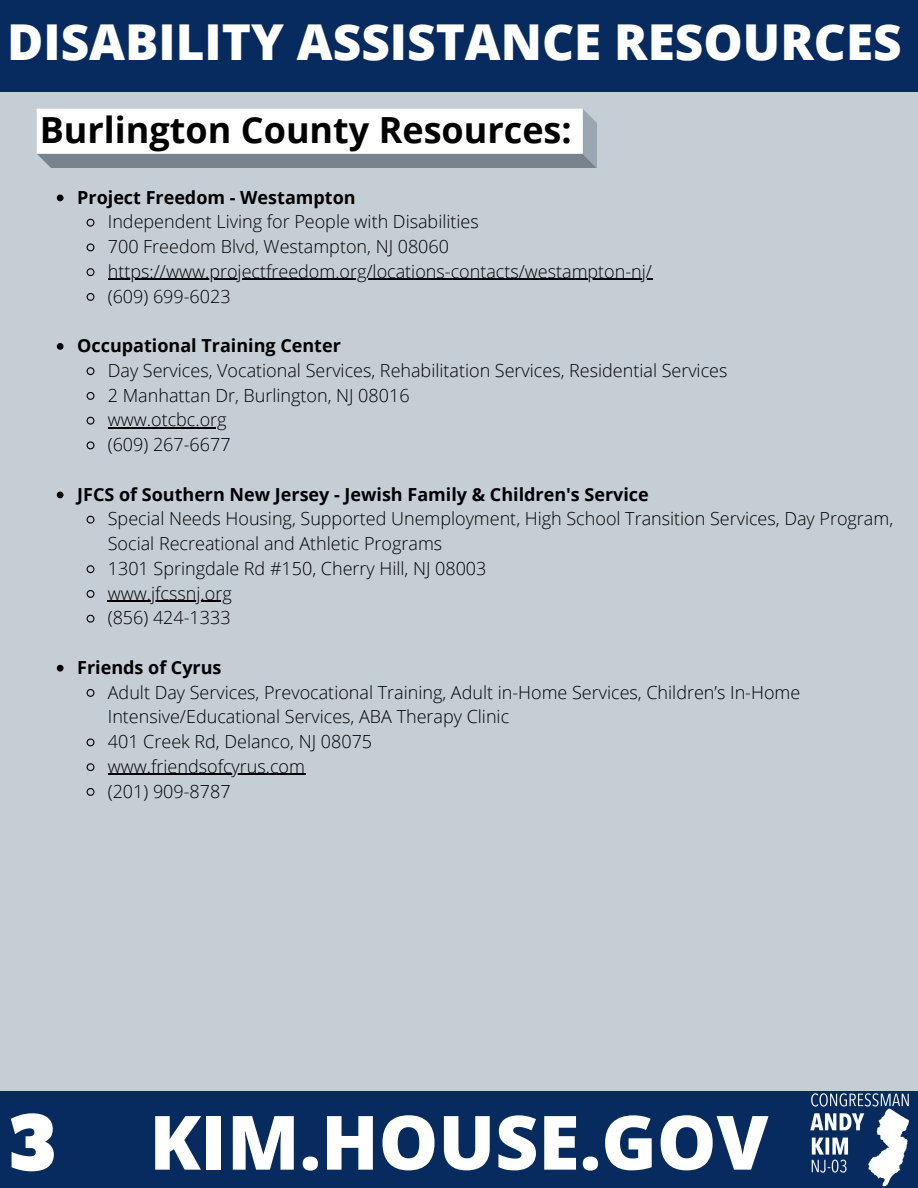
<style>
.page{position:relative;width:918px;height:1188px;background:#c4ced4}
.page>*{position:absolute;margin:0;border:0;box-sizing:border-box;transform-origin:0 0}
.t1{font:800 75px "Open Sans";color:#fff}
.t2{font:72px "Alfa Slab One";color:#fff}
.t3{font:800 49.5px "Open Sans";color:#fff}
.t4{font:700 36px "Open Sans";color:#000}
.t5{font:300 18px/24.8px "Open Sans";color:#000}
.t6{font:700 18px "Open Sans";color:#000}
</style>
<div class="page">
<div style="left:0;top:0;width:918px;height:92px;background:#072b5f"></div>
<div style="left:0;top:1091px;width:918px;height:97px;background:#072b5f"></div>
<img style="left:810px;top:1093px;width:99px;height:94px">
<svg style="left:37px;top:109px;width:560px;height:59px"></svg>
<svg style="left:57px;top:195px;width:7px;height:6px"></svg>
<svg style="left:86px;top:218px;width:9px;height:9px"></svg>
<svg style="left:86px;top:243px;width:9px;height:9px"></svg>
<svg style="left:86px;top:268px;width:9px;height:9px"></svg>
<hr style="left:108px;top:279px;width:545px;height:1px;background:#000">
<svg style="left:86px;top:293px;width:9px;height:8px"></svg>
<svg style="left:57px;top:343px;width:7px;height:7px"></svg>
<svg style="left:86px;top:367px;width:9px;height:9px"></svg>
<svg style="left:86px;top:392px;width:9px;height:8px"></svg>
<svg style="left:86px;top:416px;width:9px;height:9px"></svg>
<hr style="left:108px;top:427px;width:119px;height:2px;background:#000">
<svg style="left:86px;top:441px;width:9px;height:9px"></svg>
<svg style="left:57px;top:492px;width:7px;height:6px"></svg>
<svg style="left:86px;top:515px;width:9px;height:9px"></svg>
<svg style="left:86px;top:565px;width:9px;height:9px"></svg>
<svg style="left:86px;top:590px;width:9px;height:8px"></svg>
<hr style="left:108px;top:601px;width:124px;height:1px;background:#000">
<svg style="left:86px;top:614px;width:9px;height:9px"></svg>
<svg style="left:57px;top:665px;width:7px;height:7px"></svg>
<svg style="left:86px;top:689px;width:9px;height:8px"></svg>
<svg style="left:86px;top:738px;width:9px;height:9px"></svg>
<svg style="left:86px;top:763px;width:9px;height:9px"></svg>
<hr style="left:108px;top:774px;width:197px;height:1px;background:#000">
<svg style="left:86px;top:788px;width:9px;height:8px"></svg>
<h3 class="t3" style="left:7px;top:7px;width:896px">DISABILITY ASSISTANCE RESOURCES</h3>
<h3 class="t4" style="left:40px;top:105px;width:533px">Burlington County Resources:</h3>
<p class="t6" style="left:77px;top:184px;width:280px">Project Freedom - Westampton</p>
<p class="t5" style="left:108px;top:209px;width:546px">Independent Living for People with Disabilities<br>700 Freedom Blvd, Westampton, NJ 08060 https://www.projectfreedom.org/locations-contacts/westampton-nj/ (609) 699-6023</p>
<p class="t6" style="left:77px;top:333px;width:265px">Occupational Training Center</p>
<p class="t5" style="left:108px;top:357px;width:621px">Day Services, Vocational Services, Rehabilitation Services, Residential Services 2 Manhattan Dr, Burlington, NJ 08016<br>www.otcbc.org<br>(609) 267-6677</p>
<p class="t6" style="left:77px;top:481px;width:573px">JFCS of Southern New Jersey - Jewish Family &amp; Children's Service</p>
<p class="t5" style="left:108px;top:506px;width:787px">Special Needs Housing, Supported Unemployment, High School Transition Services, Day Program, Social Recreational and Athletic Programs<br>1301 Springdale Rd #150, Cherry Hill, NJ 08003<br>www.jfcssnj.org<br>(856) 424-1333</p>
<p class="t6" style="left:77px;top:655px;width:146px">Friends of Cyrus</p>
<p class="t5" style="left:108px;top:679px;width:694px">Adult Day Services, Prevocational Training, Adult in-Home Services, Children’s In-Home Intensive/Educational Services, ABA Therapy Clinic<br>401 Creek Rd, Delanco, NJ 08075<br>www.friendsofcyrus.com<br>(201) 909-8787</p>
<h2 class="t2" style="left:10px;top:1096px;width:46px">3</h2>
<h1 class="t1" style="left:149px;top:1090px;width:621px">KIM.HOUSE.GOV</h1>
</div>
